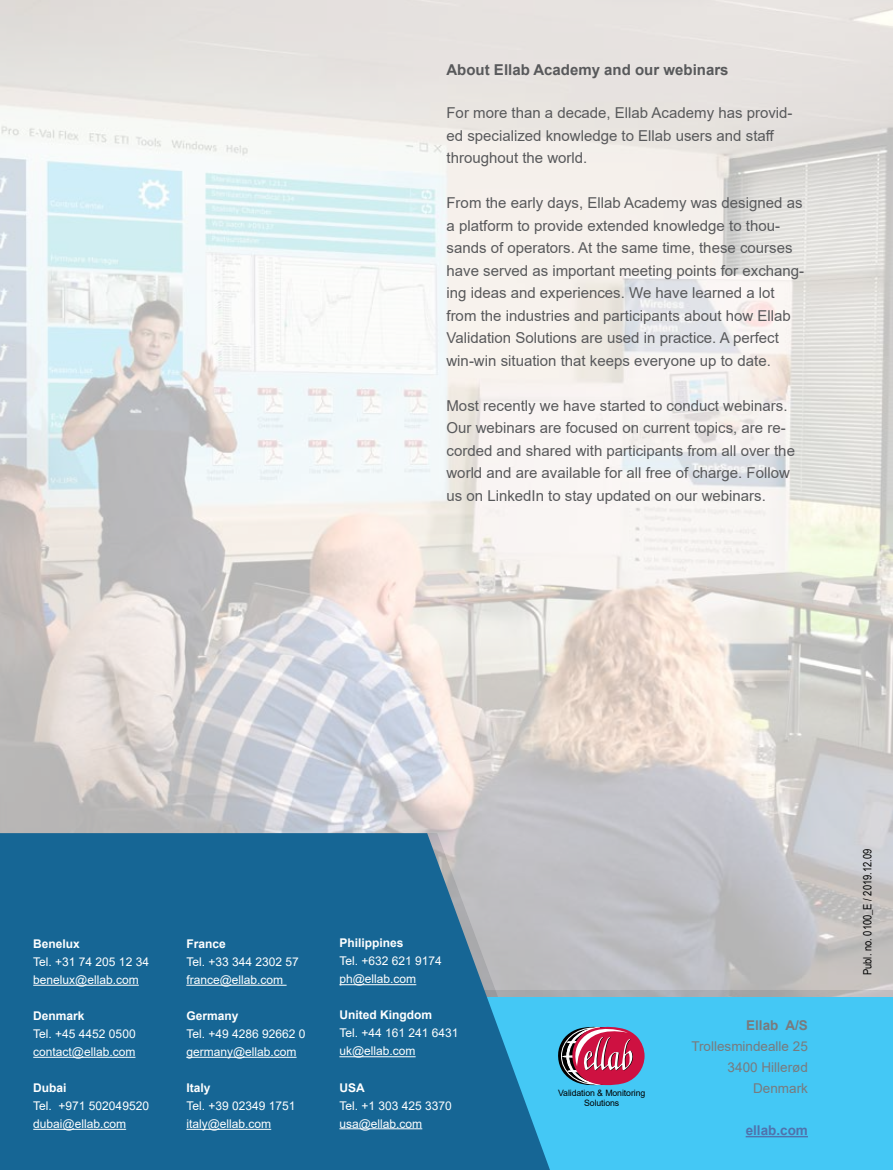
<style>
.page{position:relative;width:893px;height:1170px;background:#fff}
.page>*{position:absolute;margin:0;border:0;box-sizing:border-box;transform-origin:0 0}
.t1{font:15px/22.5px "Arial";color:#58595b}
.t2{font:700 15px "Arial";color:#58595b}
.t3{font:13.5px/21px "Arial";color:#797a7d;text-align:right}
.t4{font:700 13.5px "Arial";color:#4f73ad}
.t5{font:700 13.5px "Arial";color:#797a7d}
.t6{font:12px/18px "Arial";color:#fff}
.t7{font:700 12px "Arial";color:#fff}
.t8{font:11.4px "Arial Narrow";color:#000}
.t9{font:8.7px/10.5px "Arial";letter-spacing:-.01em;color:#000;text-align:center}
</style>
<div class="page">
<img style="left:0;top:0;width:893px;height:990px">
<svg style="left:567px;top:990px;width:326px;height:7px;background:#aeadb0"></svg>
<div style="left:351px;top:997px;width:542px;height:172px;background:#44c8f5"></div>
<hr style="left:746px;top:1135px;width:62px;height:2px;background:#4f73ad">
<svg style="left:558px;top:1026px;width:87px;height:59px"></svg>
<svg style="left:0;top:833px;width:550px;height:336px;background:#25709b"></svg>
<hr style="left:33px;top:984px;width:106px;height:1px;background:#fff">
<hr style="left:33px;top:1056px;width:102px;height:1px;background:#fff">
<hr style="left:33px;top:1128px;width:93px;height:1px;background:#fff">
<hr style="left:186px;top:984px;width:101px;height:1px;background:#fff">
<hr style="left:186px;top:1056px;width:111px;height:1px;background:#fff">
<hr style="left:186px;top:1128px;width:85px;height:1px;background:#fff">
<hr style="left:339px;top:984px;width:77px;height:1px;background:#fff">
<hr style="left:339px;top:1056px;width:77px;height:1px;background:#fff">
<hr style="left:339px;top:1128px;width:83px;height:1px;background:#fff">
<p class="t2" style="left:446px;top:59px;width:283px">About Ellab Academy and our webinars</p>
<p class="t1" style="left:446px;top:102px;width:348px">For more than a decade, Ellab Academy has provid&shy;ed specialized knowledge to Ellab users and staff throughout the world.</p>
<p class="t1" style="left:446px;top:192px;width:359px">From the early days, Ellab Academy was designed as a platform to provide extended knowledge to thou&shy;sands of operators. At the same time, these courses have served as important meeting points for exchang&shy;ing ideas and experiences. We have learned a lot from the industries and participants about how Ellab Validation Solutions are used in practice. A perfect win-win situation that keeps everyone up to date.</p>
<p class="t1" style="left:446px;top:394px;width:350px">Most recently we have started to conduct webinars.<br>Our webinars are focused on current topics, are re&shy;corded and shared with participants from all over the world and are available for all free of charge. Follow us on LinkedIn to stay updated on our webinars.</p>
<p class="t7" style="left:33px;top:935px;width:48px">Benelux</p>
<p class="t6" style="left:33px;top:952px;width:117px">Tel. +31 74 205 12 34 benelux@ellab.com</p>
<p class="t7" style="left:33px;top:1007px;width:53px">Denmark</p>
<p class="t6" style="left:33px;top:1024px;width:104px">Tel. +45 4452 0500 contact@ellab.com</p>
<p class="t7" style="left:33px;top:1079px;width:35px">Dubai</p>
<p class="t6" style="left:33px;top:1096px;width:117px">Tel. +971 502049520 dubai@ellab.com</p>
<p class="t7" style="left:186px;top:935px;width:41px">France</p>
<p class="t6" style="left:186px;top:952px;width:114px">Tel. +33 344 2302 57 france@ellab.com</p>
<p class="t7" style="left:186px;top:1007px;width:54px">Germany</p>
<p class="t6" style="left:186px;top:1024px;width:121px">Tel. +49 4286 92662 0 germany@ellab.com</p>
<p class="t7" style="left:186px;top:1079px;width:26px">Italy</p>
<p class="t6" style="left:186px;top:1096px;width:111px">Tel. +39 02349 1751 italy@ellab.com</p>
<p class="t7" style="left:339px;top:934px;width:66px">Philippines</p>
<p class="t6" style="left:339px;top:952px;width:104px">Tel. +632 621 9174 ph@ellab.com</p>
<p class="t7" style="left:339px;top:1006px;width:94px">United Kingdom</p>
<p class="t6" style="left:339px;top:1024px;width:121px">Tel. +44 161 241 6431 uk@ellab.com</p>
<p class="t7" style="left:339px;top:1078px;width:27px">USA</p>
<p class="t6" style="left:339px;top:1096px;width:114px">Tel. +1 303 425 3370 usa@ellab.com</p>
<p class="t9" style="left:558px;top:1087px;width:89px">Validation &amp; Monitoring<br>Solutions</p>
<p class="t5" style="left:746px;top:1015px;width:63px">Ellab A/S</p>
<p class="t3" style="left:691px;top:1035px;width:118px">Trollesmindealle 25<br>3400 Hillerød<br>Denmark</p>
<p class="t4" style="left:746px;top:1120px;width:64px">ellab.com</p>
<p class="t8" style="left:859px;top:975px;width:128px;rotate:-90deg">Publ. no. 0100_E / 2019.12.09</p>
</div>
